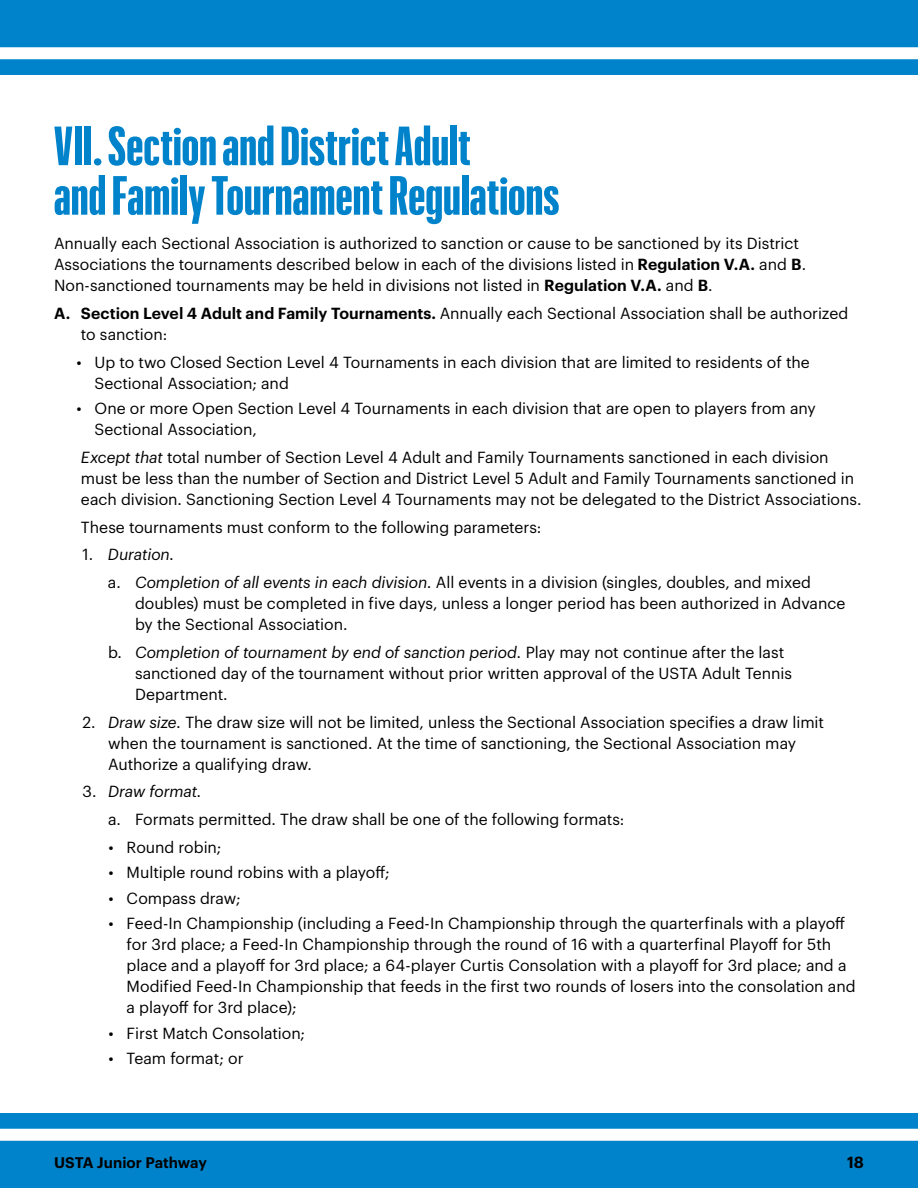
<style>
.page{position:relative;width:918px;height:1188px;background:#fff}
.page>*{position:absolute;margin:0;border:0;box-sizing:border-box;transform-origin:0 0}
.t1{font:700 54px/49.5px "Graphik XX Cond";letter-spacing:.005em;color:#0083ca}
.t2{font:15.75px/21px "Graphik";color:#000}
.t3{font:600 15.75px "Graphik";color:#000}
.t4{font:600 15px "Graphik";color:#000}
.s1{font-weight:600}
.s2{font-style:italic}
</style>
<div class="page">
<div style="left:0;top:1114px;width:918px;height:74px;background:#0083ca"></div>
<div style="left:0;top:1129px;width:918px;height:12px;background:#fff"></div>
<div style="left:0;top:0;width:918px;height:74px;background:#0083ca"></div>
<div style="left:0;top:47px;width:918px;height:12px;background:#fff"></div>
<h1 class="t1" style="left:54px;top:118px;width:507px">VII.Section and District Adult<br>and Family Tournament Regulations</h1>
<p class="t2" style="left:54px;top:232px;width:754px">Annually each Sectional Association is authorized to sanction or cause to be sanctioned by its District<br>Associations the tournaments described below in each of the divisions listed in <span class="s1">Regulation V.A.</span> and <span class="s1">B</span>.<br>Non-sanctioned tournaments may be held in divisions not listed in <span class="s1">Regulation V.A.</span> and <span class="s1">B</span>.</p>
<p class="t2" style="left:81px;top:301px;width:769px;text-indent:-27px"><span class="s1">A. Section Level 4 Adult and Family Tournaments.</span> Annually each Sectional Association shall be authorized to sanction:</p>
<p class="t2" style="left:94px;top:350px;width:717px;text-indent:-18px">• Up to two Closed Section Level 4 Tournaments in each division that are limited to residents of the<br>Sectional Association; and</p>
<p class="t2" style="left:94px;top:397px;width:723px;text-indent:-18px">• One or more Open Section Level 4 Tournaments in each division that are open to players from any<br>Sectional Association,</p>
<p class="t2" style="left:81px;top:445px;width:782px"><span class="s2">Except that</span> total number of Section Level 4 Adult and Family Tournaments sanctioned in each division must be less than the number of Section and District Level 5 Adult and Family Tournaments sanctioned in each division. Sanctioning Section Level 4 Tournaments may not be delegated to the District Associations.</p>
<p class="t2" style="left:81px;top:515px;width:462px">These tournaments must conform to the following parameters:</p>
<p class="t2" style="left:108px;top:540px;width:705px;line-height:27.8px;text-indent:-25px">1. <span class="s2">Duration.<br></span>a. <span class="s2">Completion of all events in each division.</span> All events in a division (singles, doubles, and mixed</p>
<p class="t2" style="left:135px;top:592px;width:712px">doubles) must be completed in five days, unless a longer period has been authorized in Advance by the Sectional Association.</p>
<p class="t2" style="left:135px;top:640px;width:659px;text-indent:-27px">b. <span class="s2">Completion of tournament by end of sanction period.</span> Play may not continue after the last sanctioned day of the tournament without prior written approval of the USTA Adult Tennis<br>Department.</p>
<p class="t2" style="left:108px;top:710px;width:718px;text-indent:-25px">2. <span class="s2">Draw size.</span> The draw size will not be limited, unless the Sectional Association specifies a draw limit when the tournament is sanctioned. At the time of sanctioning, the Sectional Association may<br>Authorize a qualifying draw.</p>
<p class="t2" style="left:108px;top:777px;width:518px;line-height:27.8px;text-indent:-25px">3. <span class="s2">Draw format.<br></span>a. Formats permitted. The draw shall be one of the following formats:</p>
<p class="t2" style="left:109px;top:835px;width:114px">• Round robin;</p>
<p class="t2" style="left:109px;top:861px;width:282px">• Multiple round robins with a playoff;</p>
<p class="t2" style="left:109px;top:886px;width:134px">• Compass draw;</p>
<p class="t2" style="left:127px;top:912px;width:731px;text-indent:-18px">• Feed-In Championship (including a Feed-In Championship through the quarterfinals with a playoff for 3rd place; a Feed-In Championship through the round of 16 with a quarterfinal Playoff for 5th place and a playoff for 3rd place; a 64-player Curtis Consolation with a playoff for 3rd place; and a Modified Feed-In Championship that feeds in the first two rounds of losers into the consolation and a playoff for 3rd place);</p>
<p class="t2" style="left:109px;top:1021px;width:198px">• First Match Consolation;</p>
<p class="t2" style="left:109px;top:1047px;width:136px">• Team format; or</p>
<p class="t4" style="left:54px;top:1151px;width:154px">USTA Junior Pathway</p>
<p class="t3" style="left:847px;top:1151px;width:18px">18</p>
</div>
